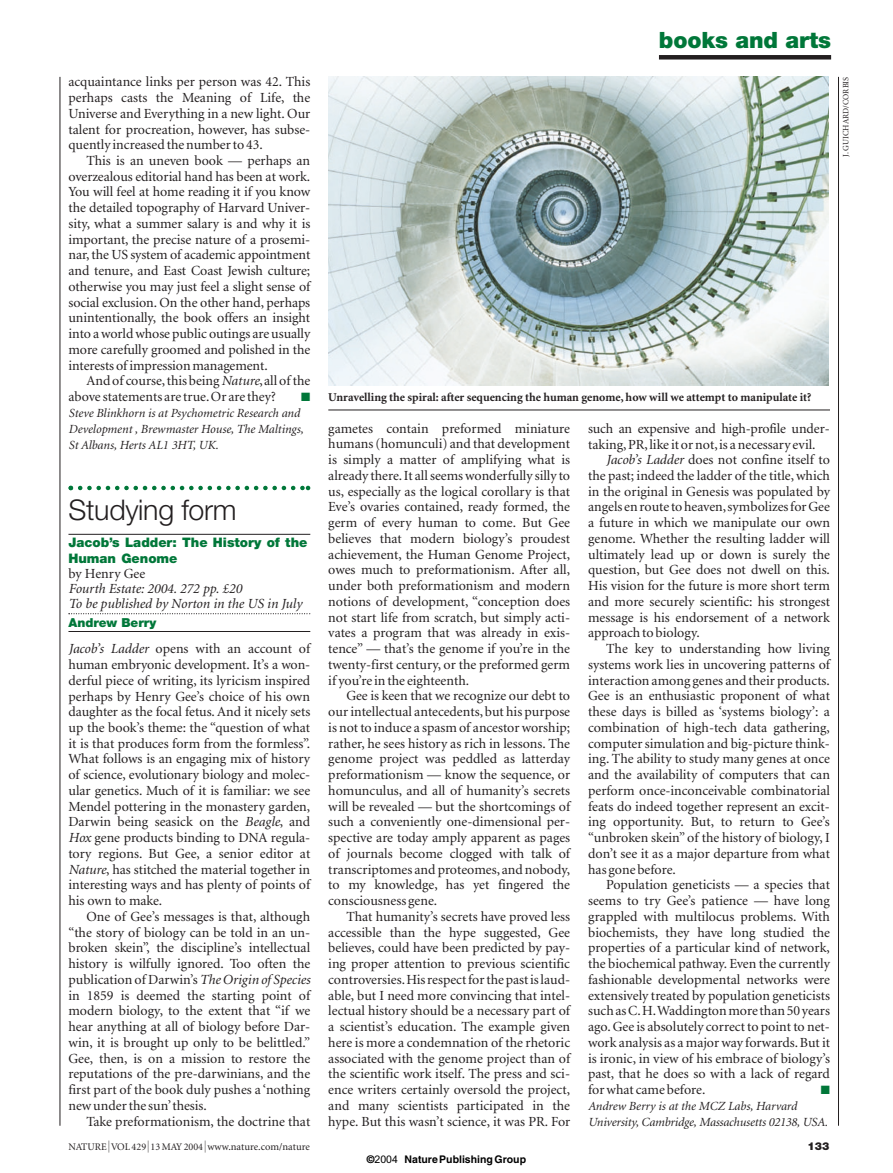
<style>
.page{position:relative;width:893px;height:1173px;background:#fff}
.page>*{position:absolute;margin:0;border:0;box-sizing:border-box;transform-origin:0 0}
.t1{font:300 28.5px "Helvetica Neue";letter-spacing:-.01em;color:#231f20}
.t2{font:900 22.5px "Helvetica Neue";letter-spacing:-.005em;color:#007739}
.t3{font:13.95px/15.8px "Minion";color:#231f20;text-align:justify}
.t4{font:italic 13.95px/15px "Minion";color:#231f20}
.t5{font:900 13.2px/15.8px "Helvetica Neue";color:#007739}
.t6{font:italic 12.45px/15.8px "Minion";color:#231f20}
.t7{font:900 12.3px "Helvetica Neue";color:#007739}
.t8{font:700 12px "Minion";color:#231f20}
.t9{font:12px "Zapf Dingbats";color:#007739}
.t10{font:900 10.8px "Helvetica Neue";color:#231f20}
.t11{font:700 10.5px "Helvetica";color:#000}
.t12{font:10.2px "Minion";color:#231f20}
.t13{font:8.25px "Minion";color:#231f20}
.s1{font-style:italic}
.s2{font-family:"Helvetica Neue";font-weight:300;font-size:12px}
.s3{font-size:10.5px}
.s4{font-family:"Arial";font-weight:400}
</style>
<div class="page">
<svg style="left:68px;top:486px;width:242px;height:4px"></svg>
<hr style="left:68px;top:534px;width:242px;height:1px;background:#231f20">
<svg style="left:68px;top:613px;width:242px;height:1px"></svg>
<hr style="left:68px;top:631px;width:242px;height:1px;background:#231f20">
<div style="left:659px;top:55px;width:172px;height:5px;background:#231f20"></div>
<hr style="left:60px;top:77px;width:1px;height:1049px;background:#231f20">
<hr style="left:838px;top:77px;width:1px;height:1049px;background:#231f20">
<img style="left:328px;top:77px;width:500px;height:308px">
<hr style="left:328px;top:410px;width:502px;height:1px;background:#231f20">
<p class="t3" style="left:68px;top:75px;width:243px">acquaintance links per person was 42. This perhaps casts the Meaning of Life, the Universe and Everything in a new light. Our talent for procreation, however, has subse&shy;quently increased the number to 43.</p>
<p class="t3" style="left:68px;top:154px;width:243px;text-indent:18px">This is an uneven book — perhaps an overzealous editorial hand has been at work.<br>You will feel at home reading it if you know the detailed topography of Harvard Univer&shy;sity, what a summer salary is and why it is important, the precise nature of a prosemi&shy;nar, the US system of academic appointment and tenure, and East Coast Jewish culture; otherwise you may just feel a slight sense of social exclusion. On the other hand, perhaps unintentionally, the book offers an insight into a world whose public outings are usually more carefully groomed and polished in the interests of impression management.</p>
<p class="t3" style="left:68px;top:374px;width:243px;text-indent:18px">And of course,this being <span class="s1">Nature</span>,all of the above statements are true.Or are they?</p>
<p class="t9" style="left:301px;top:391px;width:11px">■</p>
<p class="t6" style="left:68px;top:406px;width:236px">Steve Blinkhorn is at Psychometric Research and<br>Development , Brewmaster House, The Maltings,<br>St Albans, Herts AL1 3HT, UK.</p>
<h1 class="t1" style="left:68px;top:500px;width:170px">Studying form</h1>
<p class="t5" style="left:68px;top:536px;width:240px">Jacob’s Ladder: The History of the<br>Human Genome</p>
<p class="t3" style="left:68px;top:566px;width:78px">by Henry Gee</p>
<p class="t4" style="left:68px;top:582px;width:235px">Fourth Estate: 2004. 272 pp. £20<br>To be published by Norton in the US in July</p>
<p class="t7" style="left:68px;top:618px;width:89px">Andrew Berry</p>
<p class="t3" style="left:68px;top:642px;width:243px"><span class="s1">Jacob’s Ladder</span> opens with an account of human embryonic development. It’s a won&shy;derful piece of writing, its lyricism inspired perhaps by Henry Gee’s choice of his own daughter as the focal fetus. And it nicely sets up the book’s theme: the “question of what it is that produces form from the formless”.<br>What follows is an engaging mix of history of science, evolutionary biology and molec&shy;ular genetics. Much of it is familiar: we see Mendel pottering in the monastery garden, Darwin being seasick on the <span class="s1">Beagle</span>, and <span class="s1">Hox</span> gene products binding to DNA regula&shy;tory regions. But Gee, a senior editor at <span class="s1">Nature</span>, has stitched the material together in interesting ways and has plenty of points of his own to make.</p>
<p class="t3" style="left:68px;top:910px;width:243px;text-indent:18px">One of Gee’s messages is that, although “the story of biology can be told in an un&shy;broken skein”, the discipline’s intellectual history is wilfully ignored. Too often the publication of Darwin’s <span class="s1">The Origin of Species </span>in 1859 is deemed the starting point of modern biology, to the extent that “if we hear anything at all of biology before Dar&shy;win, it is brought up only to be belittled.” Gee, then, is on a mission to restore the reputations of the pre-darwinians, and the first part of the book duly pushes a ‘nothing new under the sun’thesis.</p>
<p class="t3" style="left:86px;top:1115px;width:225px">Take preformationism, the doctrine that</p>
<h2 class="t2" style="left:659px;top:32px;width:174px">books and arts</h2>
<p class="t8" style="left:328px;top:393px;width:484px">Unravelling the spiral: after sequencing the human genome, how will we attempt to manipulate it?</p>
<p class="t3" style="left:328px;top:422px;width:243px">gametes contain preformed miniature humans (homunculi) and that development is simply a matter of amplifying what is already there. It all seems wonderfully silly to us, especially as the logical corollary is that Eve’s ovaries contained, ready formed, the germ of every human to come. But Gee believes that modern biology’s proudest achievement, the Human Genome Project, owes much to preformationism. After all, under both preformationism and modern notions of development, “conception does not start life from scratch, but simply acti&shy;vates a program that was already in exis&shy;tence” — that’s the genome if you’re in the twenty-first century, or the preformed germ if you’re in the eighteenth.</p>
<p class="t3" style="left:328px;top:689px;width:243px;text-indent:18px">Gee is keen that we recognize our debt to our intellectual antecedents, but his purpose is not to induce a spasm of ancestor worship; rather, he sees history as rich in lessons. The genome project was peddled as latterday preformationism — know the sequence, or homunculus, and all of humanity’s secrets will be revealed — but the shortcomings of such a conveniently one-dimensional per&shy;spective are today amply apparent as pages of journals become clogged with talk of transcriptomes and proteomes, and nobody, to my knowledge, has yet fingered the consciousness gene.</p>
<p class="t3" style="left:328px;top:910px;width:243px;text-indent:18px">That humanity’s secrets have proved less accessible than the hype suggested, Gee believes, could have been predicted by pay&shy;ing proper attention to previous scientific controversies.His respect for the past is laud&shy;able, but I need more convincing that intel&shy;lectual history should be a necessary part of a scientist’s education. The example given here is more a condemnation of the rhetoric associated with the genome project than of the scientific work itself. The press and sci&shy;ence writers certainly oversold the project, and many scientists participated in the hype. But this wasn’t science, it was PR. For</p>
<p class="t3" style="left:588px;top:422px;width:243px">such an expensive and high-profile under&shy;taking,PR,like it or not,is a necessary evil.</p>
<p class="t3" style="left:588px;top:453px;width:243px;text-indent:18px"><span class="s1">Jacob’s Ladder</span> does not confine itself to the past; indeed the ladder of the title, which in the original in Genesis was populated by angels en route to heaven,symbolizes for Gee a future in which we manipulate our own genome. Whether the resulting ladder will ultimately lead up or down is surely the question, but Gee does not dwell on this.<br>His vision for the future is more short term and more securely scientific: his strongest message is his endorsement of a network approach to biology.</p>
<p class="t3" style="left:588px;top:642px;width:243px;text-indent:18px">The key to understanding how living systems work lies in uncovering patterns of interaction among genes and their products.<br>Gee is an enthusiastic proponent of what these days is billed as ‘systems biology’: a combination of high-tech data gathering, computer simulation and big-picture think&shy;ing. The ability to study many genes at once and the availability of computers that can perform once-inconceivable combinatorial feats do indeed together represent an excit&shy;ing opportunity. But, to return to Gee’s “unbroken skein” of the history of biology, I don’t see it as a major departure from what has gone before.</p>
<p class="t3" style="left:588px;top:878px;width:243px;text-indent:18px">Population geneticists — a species that seems to try Gee’s patience — have long grappled with multilocus problems. With biochemists, they have long studied the properties of a particular kind of network, the biochemical pathway. Even the currently fashionable developmental networks were extensively treated by population geneticists such as C.H.Waddington more than 50 years ago. Gee is absolutely correct to point to net&shy;work analysis as a major way forwards. But it is ironic, in view of his embrace of biology’s past, that he does so with a lack of regard for what came before.</p>
<p class="t9" style="left:820px;top:1084px;width:11px">■</p>
<p class="t6" style="left:588px;top:1099px;width:241px">Andrew Berry is at the MCZ Labs, Harvard<br>University, Cambridge, Massachusetts 02138, USA.</p>
<p class="t12" style="left:68px;top:1143px;width:243px">NATURE<span class="s2">|</span> VOL 429 <span class="s2">|</span> 13 MAY 2004 <span class="s2">|</span> <span class="s3">www.nature.com/nature</span></p>
<p class="t10" style="left:807px;top:1142px;width:23px">133</p>
<p class="t11" style="left:367px;top:1153px;width:161px">© <span class="s4">2004</span> NaturePublishingGroup</p>
<p class="t13" style="left:842px;top:157px;width:81px;rotate:-90deg">J. GUICHARD/CORBIS</p>
</div>
